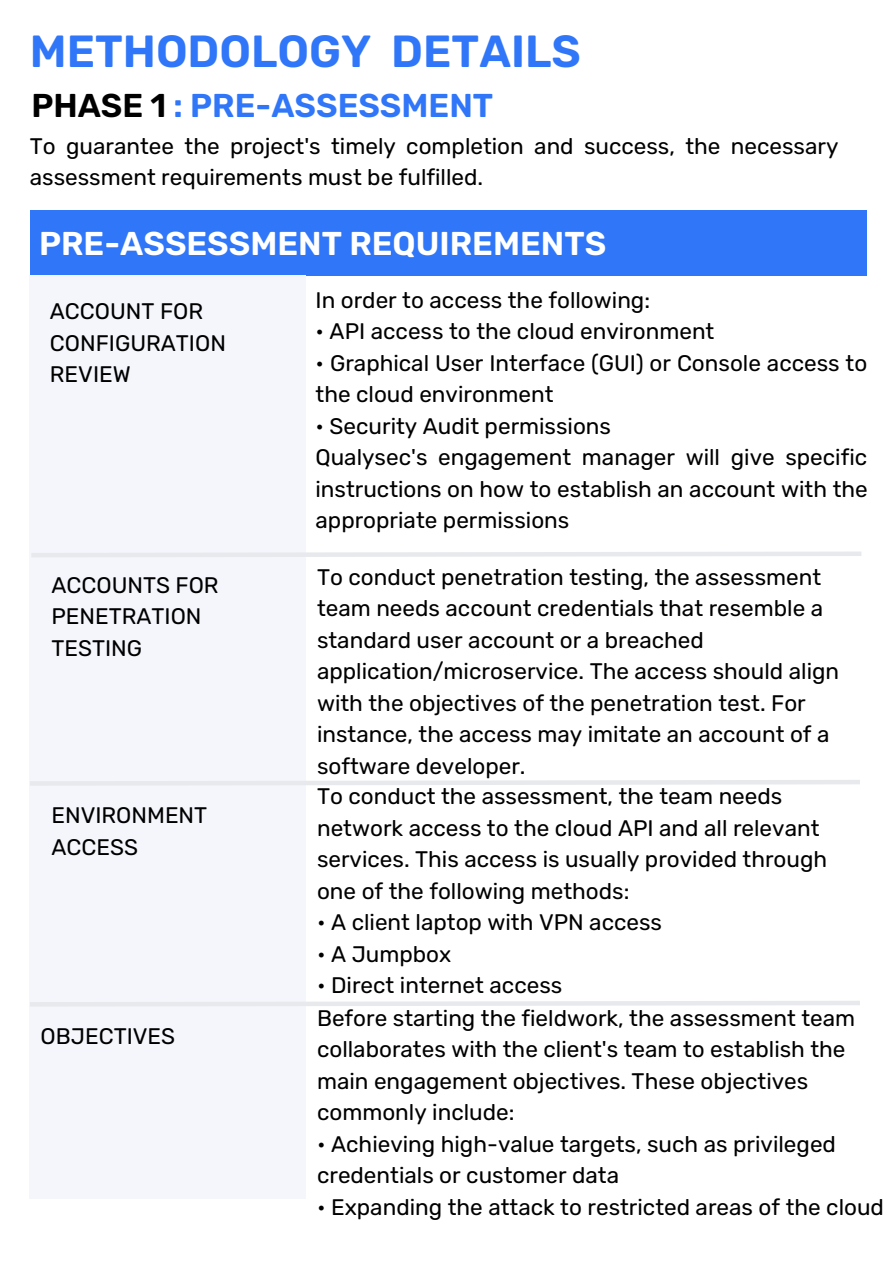
<style>
.page{position:relative;width:893px;height:1264px;background:#fff}
.page>*{position:absolute;margin:0;border:0;box-sizing:border-box;transform-origin:0 0}
.t1{font:600 45px "Rubik";color:#3076f8}
.t2{font:600 33px "Rubik";color:#fff}
.t3{font:600 33px "Rubik";color:#3076f8}
.t4{font:22.5px/31.5px "Rubik";color:#000}
.s1{color:#000}
</style>
<div class="page">
<div style="left:30px;top:210px;width:836px;height:65px;background:#3076f8"></div>
<div style="left:30px;top:275px;width:276px;height:923px;background:#f4f6fc"></div>
<svg style="left:29px;top:549px;width:833px;height:10px"></svg>
<svg style="left:29px;top:777px;width:831px;height:11px"></svg>
<svg style="left:29px;top:998px;width:831px;height:10px"></svg>
<h1 class="t1" style="left:30px;top:25px;width:552px">METHODOLOGY DETAILS</h1>
<h2 class="t3" style="left:31px;top:86px;width:463px"><span class="s1">PHASE 1</span> : PRE-ASSESSMENT</h2>
<p class="t4" style="left:30px;top:130px;width:810px">To guarantee the project's timely completion and success, the necessary assessment requirements must be fulfilled.</p>
<h2 class="t2" style="left:39px;top:224px;width:568px">PRE-ASSESSMENT REQUIREMENTS</h2>
<p class="t4" style="left:50px;top:295px;width:177px">ACCOUNT FOR<br>CONFIGURATION<br>REVIEW</p>
<p class="t4" style="left:315px;top:284px;width:336px">In order to access the following:</p>
<p class="t4" style="left:315px;top:316px;width:400px">• API access to the cloud environment</p>
<p class="t4" style="left:315px;top:347px;width:553px">• Graphical User Interface (GUI) or Console access to the cloud environment</p>
<p class="t4" style="left:315px;top:410px;width:553px">• Security Audit permissions<br>Qualysec's engagement manager will give specific instructions on how to establish an account with the appropriate permissions</p>
<p class="t4" style="left:51px;top:569px;width:169px">ACCOUNTS FOR<br>PENETRATION<br>TESTING</p>
<p class="t4" style="left:317px;top:561px;width:523px">To conduct penetration testing, the assessment team needs account credentials that resemble a standard user account or a breached application/microservice. The access should align with the objectives of the penetration test. For instance, the access may imitate an account of a software developer.</p>
<p class="t4" style="left:51px;top:799px;width:157px">ENVIRONMENT<br>ACCESS</p>
<p class="t4" style="left:317px;top:780px;width:511px">To conduct the assessment, the team needs network access to the cloud API and all relevant services. This access is usually provided through one of the following methods:</p>
<p class="t4" style="left:317px;top:906px;width:346px">• A client laptop with VPN access</p>
<p class="t4" style="left:317px;top:938px;width:136px">• A Jumpbox</p>
<p class="t4" style="left:317px;top:969px;width:247px">• Direct internet access</p>
<p class="t4" style="left:41px;top:1020px;width:136px">OBJECTIVES</p>
<p class="t4" style="left:317px;top:1002px;width:539px">Before starting the fieldwork, the assessment team collaborates with the client's team to establish the main engagement objectives. These objectives commonly include:</p>
<p class="t4" style="left:317px;top:1128px;width:520px">• Achieving high-value targets, such as privileged credentials or customer data</p>
<p class="t4" style="left:317px;top:1191px;width:568px">• Expanding the attack to restricted areas of the cloud</p>
</div>
